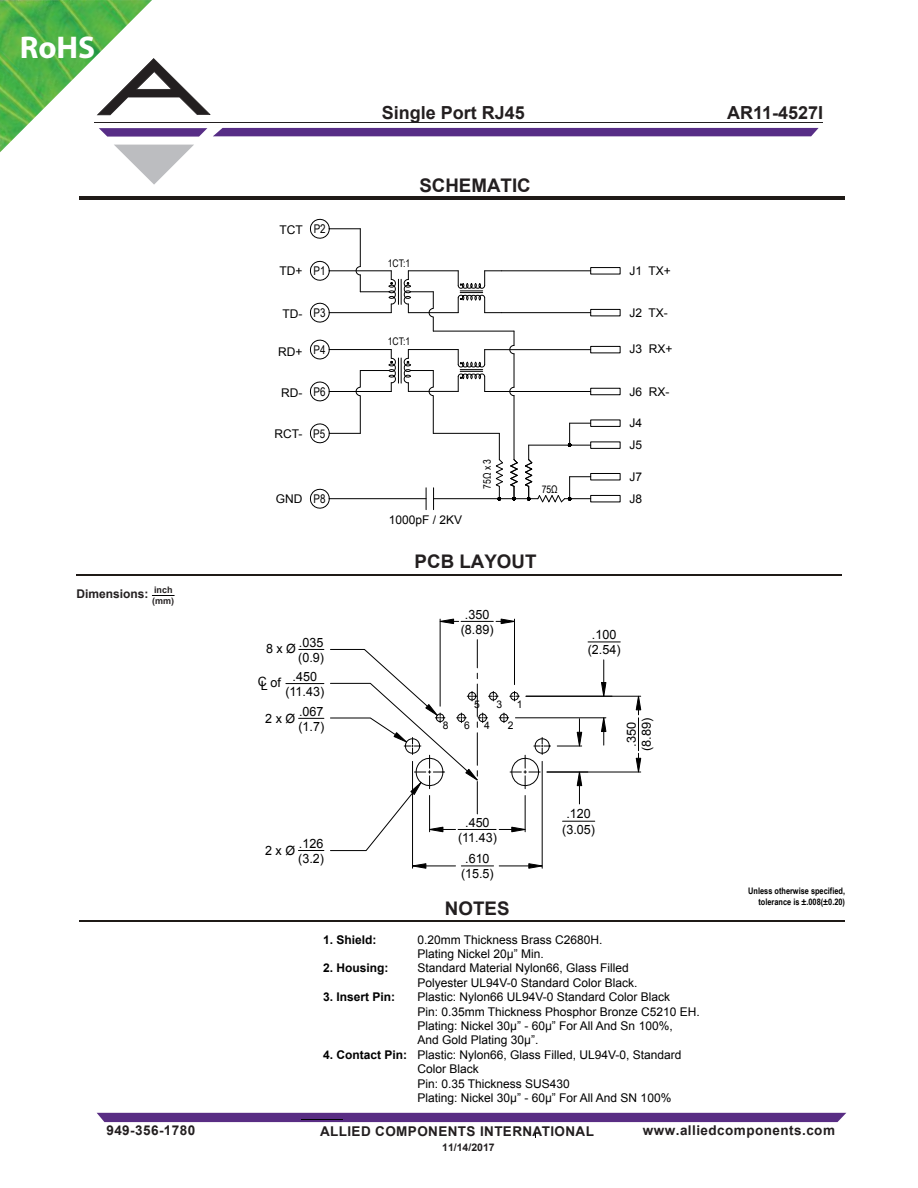
<style>
.page{position:relative;width:918px;height:1188px;background:#fff}
.page>*{position:absolute;margin:0;border:0;box-sizing:border-box;transform-origin:0 0}
.t1{font:700 31.5px "Myriad Pro";color:#fff}
.t2{font:700 18.75px "Arial";color:#231f20}
.t3{font:700 18px "Arial";color:#231f20}
.t4{font:700 13.5px "Arial";letter-spacing:.03em;color:#221e1f}
.t5{font:12.75px/15.3px "Arial";color:#000;text-align:center}
.t6{font:12.6px/15px "Arial";color:#000;text-align:center}
.t7{font:12px/14.4px "Arial";color:#000}
.t8{font:700 12px "Arial";color:#000}
.t9{font:700 12px "Arial";color:#231f20}
.t10{font:12px "Arial Narrow";color:#000}
.t11{font:10.5px "Arial Narrow";color:#000}
.t12{font:700 10.5px "Arial";color:#231f20}
.t13{font:10.5px "Arial";color:#000}
.t14{font:700 9px/10.8px "Arial Narrow";color:#000;text-align:right}
.t15{font:700 9px "Arial";color:#231f20}
</style>
<div class="page">
<hr style="left:94px;top:122px;width:729px;height:1px;background:#231f20">
<svg style="left:152px;top:58px;width:59px;height:57px"></svg>
<div style="left:213px;top:128px;width:606px;height:8px;background:#572d86"></div>
<svg style="left:121px;top:128px;width:86px;height:57px"></svg>
<div style="left:97px;top:1113px;width:749px;height:9px;background:#592d84"></div>
<img style="left:0;top:0;width:152px;height:152px">
<hr style="left:301px;top:1119px;width:42px;height:1px;background:#020303">
<hr style="left:79px;top:197px;width:765px;height:3px;background:#1f1a17">
<hr style="left:76px;top:574px;width:765px;height:2px;background:#1f1a17">
<hr style="left:79px;top:920px;width:766px;height:1px;background:#1f1a17">
<hr style="left:526px;top:696px;width:115px;height:1px;background:#000">
<hr style="left:547px;top:772px;width:94px;height:1px;background:#000">
<svg style="left:636px;top:696px;width:5px;height:19px"></svg>
<hr style="left:412px;top:761px;width:1px;height:107px;background:#000">
<hr style="left:542px;top:761px;width:1px;height:107px;background:#000">
<hr style="left:426px;top:866px;width:30px;height:1px;background:#000">
<svg style="left:413px;top:864px;width:13px;height:4px"></svg>
<svg style="left:529px;top:864px;width:14px;height:4px"></svg>
<hr style="left:440px;top:619px;width:1px;height:87px;background:#000">
<hr style="left:514px;top:619px;width:1px;height:66px;background:#000">
<svg style="left:440px;top:619px;width:19px;height:5px"></svg>
<hr style="left:515px;top:718px;width:91px;height:1px;background:#000">
<svg style="left:601px;top:717px;width:5px;height:28px"></svg>
<svg style="left:601px;top:660px;width:5px;height:37px"></svg>
<svg style="left:557px;top:719px;width:25px;height:28px"></svg>
<svg style="left:577px;top:771px;width:5px;height:33px"></svg>
<hr style="left:502px;top:270px;width:89px;height:1px;background:#000">
<hr style="left:502px;top:312px;width:89px;height:1px;background:#000">
<hr style="left:485px;top:349px;width:106px;height:1px;background:#000">
<hr style="left:485px;top:391px;width:106px;height:1px;background:#000">
<svg style="left:509px;top:386px;width:6px;height:11px"></svg>
<hr style="left:329px;top:228px;width:31px;height:1px;background:#000">
<svg style="left:310px;top:302px;width:20px;height:21px"></svg>
<svg style="left:310px;top:260px;width:20px;height:21px"></svg>
<svg style="left:310px;top:218px;width:20px;height:21px"></svg>
<div style="left:590px;top:267px;width:31px;height:8px;border:1px solid #000"></div>
<div style="left:590px;top:309px;width:31px;height:7px;border:1px solid #000"></div>
<div style="left:590px;top:346px;width:31px;height:7px;border:1px solid #000"></div>
<hr style="left:408px;top:270px;width:50px;height:1px;background:#000">
<svg style="left:457px;top:270px;width:45px;height:43px"></svg>
<hr style="left:408px;top:312px;width:50px;height:1px;background:#000">
<hr style="left:329px;top:312px;width:62px;height:1px;background:#000">
<hr style="left:329px;top:270px;width:62px;height:1px;background:#000">
<hr style="left:360px;top:229px;width:1px;height:38px;background:#000">
<div style="left:590px;top:419px;width:31px;height:8px;border:1px solid #000"></div>
<div style="left:590px;top:441px;width:31px;height:8px;border:1px solid #000"></div>
<svg style="left:507px;top:331px;width:8px;height:24px"></svg>
<hr style="left:514px;top:354px;width:1px;height:33px;background:#000">
<div style="left:590px;top:473px;width:31px;height:7px;border:1px solid #000"></div>
<div style="left:590px;top:495px;width:31px;height:7px;border:1px solid #000"></div>
<hr style="left:514px;top:396px;width:1px;height:64px;background:#000">
<svg style="left:524px;top:423px;width:67px;height:80px"></svg>
<svg style="left:510px;top:458px;width:8px;height:43px"></svg>
<svg style="left:495px;top:433px;width:9px;height:68px"></svg>
<svg style="left:310px;top:488px;width:20px;height:21px"></svg>
<hr style="left:329px;top:498px;width:97px;height:1px;background:#000">
<svg style="left:433px;top:488px;width:1px;height:22px"></svg>
<svg style="left:426px;top:488px;width:1px;height:22px"></svg>
<hr style="left:434px;top:498px;width:104px;height:1px;background:#000">
<hr style="left:433px;top:331px;width:81px;height:1px;background:#000">
<svg style="left:355px;top:265px;width:79px;height:67px"></svg>
<hr style="left:408px;top:349px;width:50px;height:1px;background:#000">
<hr style="left:408px;top:391px;width:50px;height:1px;background:#000">
<svg style="left:457px;top:350px;width:29px;height:41px"></svg>
<svg style="left:310px;top:339px;width:124px;height:105px"></svg>
<hr style="left:433px;top:433px;width:66px;height:1px;background:#000">
<hr style="left:461px;top:621px;width:32px;height:1px;background:#000">
<hr style="left:638px;top:718px;width:1px;height:33px;background:#000">
<hr style="left:588px;top:642px;width:32px;height:1px;background:#000">
<hr style="left:563px;top:821px;width:32px;height:1px;background:#000">
<svg style="left:298px;top:850px;width:26px;height:1px"></svg>
<svg style="left:299px;top:718px;width:25px;height:1px"></svg>
<svg style="left:299px;top:649px;width:25px;height:1px"></svg>
<hr style="left:286px;top:683px;width:38px;height:1px;background:#000">
<hr style="left:461px;top:866px;width:33px;height:1px;background:#000">
<svg style="left:636px;top:753px;width:5px;height:20px"></svg>
<svg style="left:330px;top:640px;width:221px;height:211px"></svg>
<hr style="left:499px;top:866px;width:30px;height:1px;background:#000">
<svg style="left:496px;top:619px;width:18px;height:5px"></svg>
<svg style="left:152px;top:595px;width:22px;height:1px"></svg>
<h1 class="t1" style="left:20px;top:28px;width:77px">RoHS</h1>
<p class="t9" style="left:77px;top:590px;width:98px">Dimensions: <sup>inch</sup></p>
<p class="t15" style="left:152px;top:598px;width:23px">(mm)</p>
<h3 class="t3" style="left:382px;top:105px;width:145px">Single Port RJ45</h3>
<p class="t7" style="left:279px;top:224px;width:25px">TCT</p>
<p class="t7" style="left:279px;top:265px;width:25px">TD+</p>
<p class="t7" style="left:283px;top:307px;width:21px">TD-</p>
<p class="t7" style="left:278px;top:346px;width:26px">RD+</p>
<p class="t7" style="left:281px;top:386px;width:23px">RD-</p>
<p class="t7" style="left:275px;top:428px;width:29px">RCT-</p>
<p class="t10" style="left:314px;top:222px;width:14px">P2</p>
<p class="t10" style="left:313px;top:264px;width:14px">P1</p>
<p class="t10" style="left:313px;top:306px;width:14px">P3</p>
<p class="t10" style="left:313px;top:343px;width:14px">P4</p>
<p class="t10" style="left:313px;top:385px;width:14px">P6</p>
<p class="t10" style="left:313px;top:427px;width:14px">P5</p>
<p class="t7" style="left:276px;top:493px;width:28px">GND</p>
<p class="t10" style="left:313px;top:492px;width:14px">P8</p>
<p class="t5" style="left:298px;top:636px;width:27px;text-align:left">.035 (0.9)</p>
<p class="t5" style="left:285px;top:670px;width:40px">.450 (11.43)</p>
<p class="t5" style="left:266px;top:642px;width:32px">8 x ÿ</p>
<p class="t5" style="left:258px;top:676px;width:25px">CL of</p>
<p class="t5" style="left:298px;top:705px;width:27px;text-align:left">.067 (1.7)</p>
<p class="t5" style="left:265px;top:712px;width:32px">2 x ÿ</p>
<p class="t5" style="left:298px;top:837px;width:27px;text-align:left">.126 (3.2)</p>
<p class="t5" style="left:265px;top:843px;width:32px">2 x ÿ</p>
<h2 class="t2" style="left:419px;top:178px;width:113px">SCHEMATIC</h2>
<p class="t11" style="left:388px;top:257px;width:24px">1CT:1</p>
<p class="t11" style="left:388px;top:336px;width:24px">1CT:1</p>
<p class="t7" style="left:389px;top:514px;width:75px">1000pF / 2KV</p>
<p class="t11" style="left:479px;top:489px;width:31px;rotate:-90deg">75Ω x 3</p>
<p class="t11" style="left:542px;top:481px;width:18px">75Ω</p>
<h2 class="t2" style="left:415px;top:554px;width:123px">PCB LAYOUT</h2>
<p class="t5" style="left:461px;top:608px;width:34px">.350 (8.89)</p>
<p class="t13" style="left:474px;top:701px;width:7px">5</p>
<p class="t13" style="left:496px;top:701px;width:7px">3</p>
<p class="t13" style="left:517px;top:701px;width:7px">1</p>
<p class="t13" style="left:464px;top:721px;width:7px">6</p>
<p class="t13" style="left:508px;top:721px;width:7px">2</p>
<p class="t13" style="left:443px;top:721px;width:7px">8</p>
<p class="t13" style="left:484px;top:721px;width:7px">4</p>
<p class="t7" style="left:629px;top:265px;width:43px">J1 TX+</p>
<p class="t7" style="left:629px;top:306px;width:40px">J2 TX-</p>
<p class="t7" style="left:629px;top:343px;width:45px">J3 RX+</p>
<p class="t7" style="left:629px;top:385px;width:42px">J6 RX-</p>
<p class="t7" style="left:629px;top:413px;width:14px;line-height:22px">J4<br>J5</p>
<p class="t7" style="left:629px;top:467px;width:14px;line-height:21.8px">J7<br>J8</p>
<p class="t5" style="left:588px;top:628px;width:34px">.100 (2.54)</p>
<p class="t6" style="left:625px;top:751px;width:35px;rotate:-90deg">.350 (8.89)</p>
<p class="t5" style="left:458px;top:816px;width:40px">.450 (11.43)</p>
<p class="t5" style="left:461px;top:852px;width:34px">.610 (15.5)</p>
<h2 class="t2" style="left:445px;top:902px;width:66px">NOTES</h2>
<p class="t5" style="left:562px;top:807px;width:34px">.120 (3.05)</p>
<p class="t8" style="left:323px;top:935px;width:55px">1. Shield:</p>
<p class="t8" style="left:323px;top:964px;width:67px">2. Housing:</p>
<p class="t8" style="left:323px;top:992px;width:74px">3. Insert Pin:</p>
<p class="t8" style="left:323px;top:1050px;width:86px">4. Contact Pin:</p>
<p class="t7" style="left:417px;top:933px;width:284px">0.20mm Thickness Brass C2680H.<br>Plating Nickel 20µî Min.<br>Standard Material Nylon66, Glass Filled<br>Polyester UL94V-0 Standard Color Black.<br>Plastic: Nylon66 UL94V-0 Standard Color Black<br>Pin: 0.35mm Thickness Phosphor Bronze C5210 EH.<br>Plating: Nickel 30µî - 60µî For All And Sn 100%,<br>And Gold Plating 30µî.<br>Plastic: Nylon66, Glass Filled, UL94V-0, Standard Color Black<br>Pin: 0.35 Thickness SUS430<br>Plating: Nickel 30µî - 60µî For All And SN 100%</p>
<h3 class="t3" style="left:727px;top:105px;width:98px">AR11-4527I</h3>
<p class="t14" style="left:748px;top:886px;width:98px">Unless otherwise specified, tolerance is ±.008(±0.20)</p>
<p class="t4" style="left:106px;top:1125px;width:90px">949-356-1780</p>
<p class="t4" style="left:320px;top:1126px;width:275px">ALLIED COMPONENTS INTERNATIONAL</p>
<p class="t4" style="left:643px;top:1125px;width:194px">www.alliedcomponents.com</p>
<p class="t12" style="left:442px;top:1143px;width:54px">11/14/2017</p>
</div>
